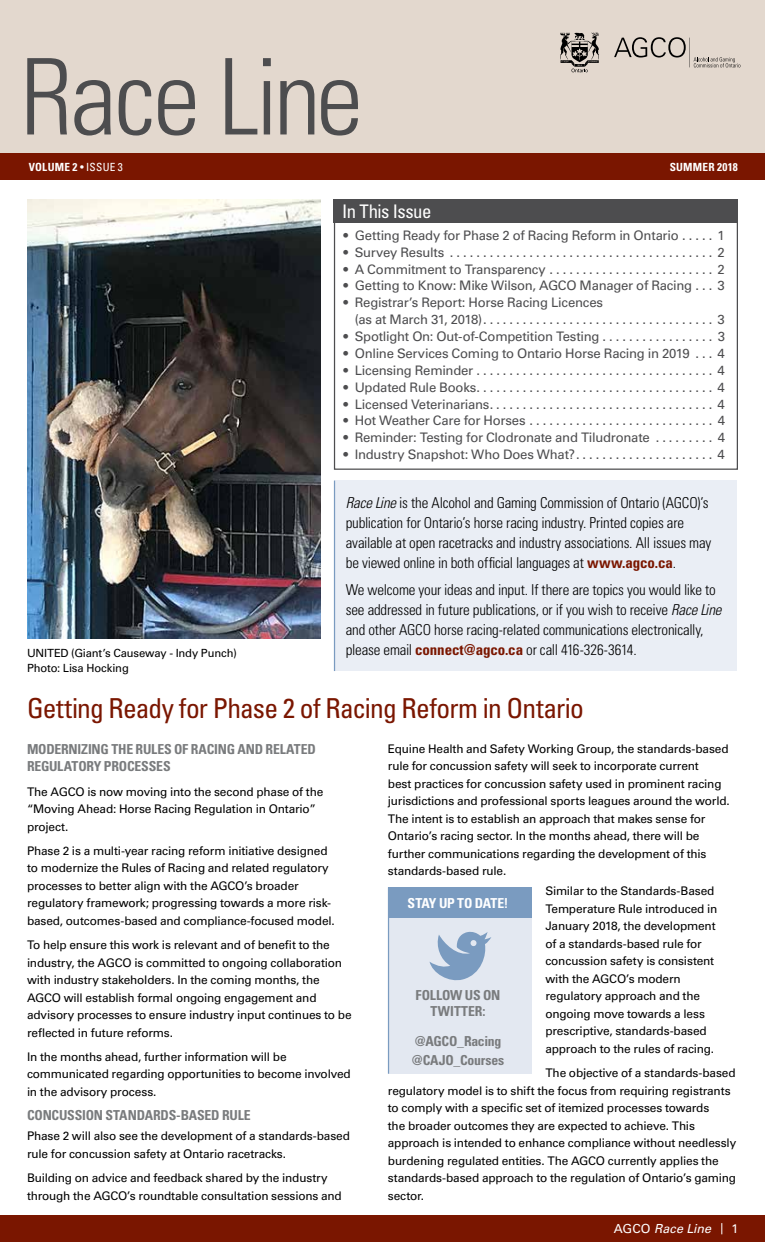
<style>
.page{position:relative;width:765px;height:1260px;background:#fff}
.page>*{position:absolute;margin:0;border:0;box-sizing:border-box;transform-origin:0 0}
.t1{font:300 condensed 105.75px "Univers LT Std";letter-spacing:-.035em;color:#4d4d4f}
.t2{font:condensed 27.5px "Univers LT Std";letter-spacing:-.03em;color:#7a1600}
.t3{font:condensed 18.75px "Univers LT Std";letter-spacing:-.03em;color:#fff}
.t4{font:300 condensed 15px/20px "Univers LT Std";letter-spacing:-.01em;color:#000}
.t5{font:700 condensed 13.75px/17.5px "Univers LT Std";letter-spacing:-.015em;color:#797b7d}
.t6{font:700 condensed 13.75px "Univers LT Std";letter-spacing:-.02em;color:#fff}
.t7{font:13.12px/16.9px "Univers LT Std";letter-spacing:-.02em;color:#4d4d4f}
.t8{font:italic 12.5px "Univers LT Std";letter-spacing:.005em;color:#fff}
.t9{font:12.5px "Univers LT Std";color:#fff}
.t10{font:11.88px/17.5px "Univers LT Std";letter-spacing:-.015em;color:#000}
.t11{font:11.25px/15px "Univers LT Std";letter-spacing:-.015em;color:#000}
.t12{font:700 condensed 11.25px "Univers LT Std";letter-spacing:.02em;color:#fff}
.s1{font-weight:400}
.s2{font-style:italic}
.s3{font-weight:700;color:#7a1600}
.s4{font-style:normal}
</style>
<div class="page">
<svg style="left:333px;top:199px;width:405px;height:271px"></svg>
<div style="left:0;top:1215px;width:765px;height:27px;background:#7a1600"></div>
<div style="left:0;top:0;width:765px;height:155px;background:#e3d8ce"></div>
<div style="left:0;top:154px;width:765px;height:26px;background:#7a1600"></div>
<svg style="left:614px;top:37px;width:126px;height:30px"></svg>
<svg style="left:560px;top:32px;width:39px;height:40px"></svg>
<div style="left:335px;top:481px;width:402px;height:190px;background:#eaeef5"></div>
<hr style="left:334px;top:481px;width:1px;height:190px;background:#7a9bc0">
<img style="left:27px;top:199px;width:293px;height:439px">
<div style="left:334px;top:199px;width:404px;height:24px;background:#4d4d4f"></div>
<div style="left:389px;top:887px;width:143px;height:31px;background:#7a9bc0"></div>
<div style="left:389px;top:918px;width:143px;height:156px;background:#e3e8f1"></div>
<hr style="left:388px;top:887px;width:1px;height:31px;background:#7a9bc0">
<hr style="left:388px;top:918px;width:1px;height:156px;background:#7a9bc0">
<svg style="left:430px;top:931px;width:61px;height:50px"></svg>
<h1 class="t1" style="left:20px;top:34px;width:344px">Race Line</h1>
<p class="t12" style="left:29px;top:160px;width:96px">VOLUME 2 <span class="s1">• ISSUE 3</span></p>
<p class="t12" style="left:670px;top:160px;width:70px">SUMMER 2018</p>
<p class="t11" style="left:27px;top:646px;width:211px">UNITED (Giant’s Causeway - Indy Punch)<br>Photo: Lisa Hocking</p>
<h3 class="t3" style="left:342px;top:199px;width:91px">In This Issue</h3>
<p class="t7" style="left:344px;top:227px;width:383px">• Getting Ready for Phase 2 of Racing Reform in Ontario . . . . . 1</p>
<p class="t7" style="left:344px;top:244px;width:383px">• Survey Results . . . . . . . . . . . . . . . . . . . . . . . . . . . . . . . . . . . . . . . . 2</p>
<p class="t7" style="left:344px;top:260px;width:383px">• A Commitment to Transparency . . . . . . . . . . . . . . . . . . . . . . . . . 2</p>
<p class="t7" style="left:344px;top:277px;width:383px">• Getting to Know: Mike Wilson, AGCO Manager of Racing . . . 3</p>
<p class="t7" style="left:355px;top:294px;width:371px;text-indent:-11px">• Registrar’s Report: Horse Racing Licences<br>(as at March 31, 2018) . . . . . . . . . . . . . . . . . . . . . . . . . . . . . . . . . . . 3</p>
<p class="t7" style="left:344px;top:328px;width:383px">• Spotlight On: Out-of-Competition Testing . . . . . . . . . . . . . . . . . 3</p>
<p class="t7" style="left:344px;top:345px;width:383px">• Online Services Coming to Ontario Horse Racing in 2019 . . . 4</p>
<p class="t7" style="left:344px;top:362px;width:383px">• Licensing Reminder . . . . . . . . . . . . . . . . . . . . . . . . . . . . . . . . . . . . 4</p>
<p class="t7" style="left:344px;top:379px;width:383px">• Updated Rule Books . . . . . . . . . . . . . . . . . . . . . . . . . . . . . . . . . . . . 4</p>
<p class="t7" style="left:344px;top:396px;width:383px">• Licensed Veterinarians . . . . . . . . . . . . . . . . . . . . . . . . . . . . . . . . . . 4</p>
<p class="t7" style="left:344px;top:412px;width:383px">• Hot Weather Care for Horses . . . . . . . . . . . . . . . . . . . . . . . . . . . . 4</p>
<p class="t7" style="left:344px;top:429px;width:383px">• Reminder: Testing for Clodronate and Tiludronate . . . . . . . . . 4</p>
<p class="t7" style="left:344px;top:446px;width:383px">• Industry Snapshot: Who Does What? . . . . . . . . . . . . . . . . . . . . . 4</p>
<p class="t4" style="left:346px;top:493px;width:367px"><span class="s2">Race Line</span> is the Alcohol and Gaming Commission of Ontario (AGCO)’s publication for Ontario’s horse racing industry. Printed copies are available at open racetracks and industry associations. All issues may be viewed online in both official languages at <span class="s3">www.agco.ca</span>.</p>
<p class="t4" style="left:346px;top:579px;width:377px">We welcome your ideas and input. If there are topics you would like to see addressed in future publications, or if you wish to receive <span class="s2">Race Line </span>and other AGCO horse racing-related communications electronically, please email <span class="s3">connect@agco.ca</span> or call 416-326-3614.</p>
<h2 class="t2" style="left:27px;top:691px;width:558px">Getting Ready for Phase 2 of Racing Reform in Ontario</h2>
<p class="t10" style="left:388px;top:740px;width:342px">Equine Health and Safety Working Group, the standards-based rule for concussion safety will seek to incorporate current<br>best practices for concussion safety used in prominent racing jurisdictions and professional sports leagues around the world.<br>The intent is to establish an approach that makes sense for Ontario’s racing sector. In the months ahead, there will be further communications regarding the development of this standards-based rule.</p>
<p class="t10" style="left:545px;top:882px;width:174px">Similar to the Standards-Based<br>Temperature Rule introduced in<br>January 2018, the development of a standards-based rule for concussion safety is consistent with the AGCO’s modern regulatory approach and the ongoing move towards a less prescriptive, standards-based approach to the rules of racing.</p>
<p class="t10" style="left:388px;top:1064px;width:350px;text-indent:157px">The objective of a standards-based regulatory model is to shift the focus from requiring registrants to comply with a specific set of itemized processes towards<br>the broader outcomes they are expected to achieve. This approach is intended to enhance compliance without needlessly burdening regulated entities. The AGCO currently applies the standards-based approach to the regulation of Ontario’s gaming sector.</p>
<p class="t5" style="left:27px;top:740px;width:290px">MODERNIZING THE RULES OF RACING AND RELATED<br>REGULATORY PROCESSES</p>
<p class="t10" style="left:27px;top:783px;width:298px">The AGCO is now moving into the second phase of the “Moving Ahead: Horse Racing Regulation in Ontario” project.</p>
<p class="t10" style="left:27px;top:842px;width:307px">Phase 2 is a multi-year racing reform initiative designed to modernize the Rules of Racing and related regulatory processes to better align with the AGCO’s broader regulatory framework; progressing towards a more risk&shy;based, outcomes-based and compliance-focused model.</p>
<p class="t10" style="left:27px;top:936px;width:326px">To help ensure this work is relevant and of benefit to the industry, the AGCO is committed to ongoing collaboration with industry stakeholders. In the coming months, the AGCO will establish formal ongoing engagement and advisory processes to ensure industry input continues to be reflected in future reforms.</p>
<p class="t10" style="left:27px;top:1048px;width:325px">In the months ahead, further information will be communicated regarding opportunities to become involved in the advisory process.</p>
<p class="t5" style="left:27px;top:1107px;width:225px">CONCUSSION STANDARDS-BASED RULE</p>
<p class="t10" style="left:27px;top:1128px;width:324px">Phase 2 will also see the development of a standards-based rule for concussion safety at Ontario racetracks.</p>
<p class="t10" style="left:27px;top:1169px;width:316px">Building on advice and feedback shared by the industry through the AGCO’s roundtable consultation sessions and</p>
<p class="t6" style="left:408px;top:895px;width:102px">STAY UP TO DATE!</p>
<p class="t5" style="left:416px;top:987px;width:86px;line-height:16.5px;text-align:center">FOLLOW US ON<br>TWITTER:</p>
<p class="t5" style="left:412px;top:1032px;width:94px;line-height:19px">@AGCO_Racing @CAJO_Courses</p>
<p class="t8" style="left:614px;top:1221px;width:99px"><span class="s4">AGCO</span> Race Line</p>
<p class="t9" style="left:731px;top:1221px;width:8px">1</p>
</div>
